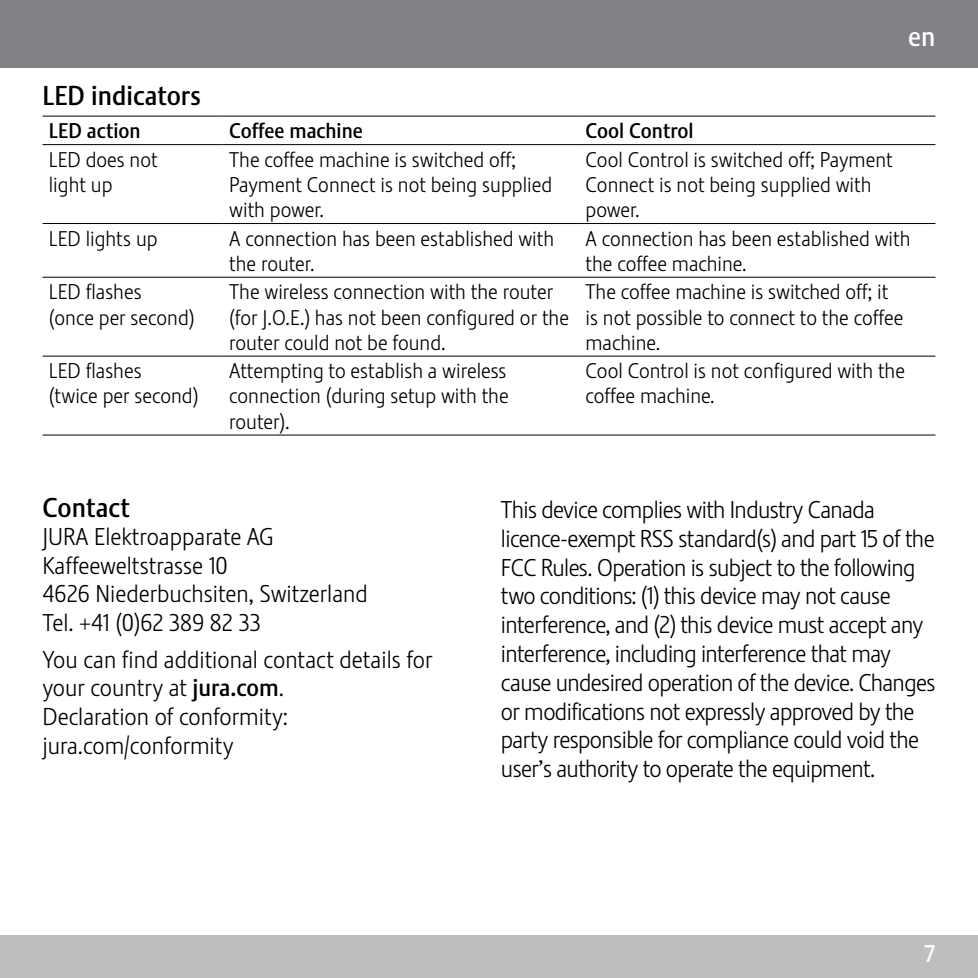
<style>
.page{position:relative;width:978px;height:978px;background:#fff}
.page>*{position:absolute;margin:0;border:0;box-sizing:border-box;transform-origin:0 0}
.t1{font:27px "Stalemate Pro 2 J Medium";color:#000}
.t2{font:27px "Stalemate Pro 2 J Medium";color:#fff}
.t3{font:24px/28.8px "Stalemate Pro 2 J Light";letter-spacing:-.025em;color:#000}
.t4{font:24px/28.5px "Stalemate Pro 2 J Light";color:#000}
.t5{font:24px "Stalemate Pro 2 J Medium";color:#fff}
.t6{font:21px/25.2px "Stalemate Pro 2 J Light";color:#000}
.t7{font:21px "Stalemate Pro 2 J Medium";color:#000}
.s1{font-family:"Stalemate Pro 2 J Medium"}
</style>
<div class="page">
<div style="left:0;top:935px;width:978px;height:43px;background:#bcbec0"></div>
<div style="left:0;top:0;width:978px;height:68px;background:#808285"></div>
<hr style="left:43px;top:116px;width:180px;height:1px;background:#000">
<hr style="left:223px;top:116px;width:356px;height:1px;background:#000">
<hr style="left:579px;top:116px;width:356px;height:1px;background:#000">
<hr style="left:43px;top:144px;width:180px;height:1px;background:#000">
<hr style="left:223px;top:144px;width:356px;height:1px;background:#000">
<hr style="left:579px;top:144px;width:356px;height:1px;background:#000">
<hr style="left:43px;top:223px;width:180px;height:1px;background:#000">
<hr style="left:223px;top:223px;width:356px;height:1px;background:#000">
<hr style="left:579px;top:223px;width:356px;height:1px;background:#000">
<hr style="left:43px;top:277px;width:180px;height:1px;background:#000">
<hr style="left:223px;top:277px;width:356px;height:1px;background:#000">
<hr style="left:579px;top:277px;width:356px;height:1px;background:#000">
<hr style="left:43px;top:356px;width:180px;height:1px;background:#000">
<hr style="left:223px;top:356px;width:356px;height:1px;background:#000">
<hr style="left:579px;top:356px;width:356px;height:1px;background:#000">
<hr style="left:43px;top:435px;width:180px;height:1px;background:#000">
<hr style="left:223px;top:435px;width:356px;height:1px;background:#000">
<hr style="left:579px;top:435px;width:356px;height:1px;background:#000">
<p class="t2" style="left:908px;top:20px;width:29px">en</p>
<p class="t1" style="left:43px;top:80px;width:160px">LED indicators</p>
<p class="t7" style="left:49px;top:118px;width:93px">LED action</p>
<p class="t7" style="left:229px;top:118px;width:135px">Coffee machine</p>
<p class="t7" style="left:585px;top:118px;width:110px">Cool Control</p>
<p class="t6" style="left:49px;top:147px;width:110px">LED does not light up</p>
<p class="t6" style="left:229px;top:147px;width:324px">The coffee machine is switched off;<br>Payment Connect is not being supplied with power.</p>
<p class="t6" style="left:585px;top:147px;width:309px">Cool Control is switched off; Payment<br>Connect is not being supplied with power.</p>
<p class="t6" style="left:49px;top:226px;width:110px">LED lights up</p>
<p class="t6" style="left:229px;top:226px;width:327px">A connection has been established with the router.</p>
<p class="t6" style="left:585px;top:226px;width:327px">A connection has been established with the coffee machine.</p>
<p class="t6" style="left:49px;top:279px;width:147px">LED flashes<br>(once per second)</p>
<p class="t6" style="left:229px;top:279px;width:341px">The wireless connection with the router (for J.O.E.) has not been configured or the router could not be found.</p>
<p class="t6" style="left:585px;top:279px;width:319px">The coffee machine is switched off; it is not possible to connect to the coffee machine.</p>
<p class="t6" style="left:49px;top:358px;width:151px">LED flashes<br>(twice per second)</p>
<p class="t6" style="left:229px;top:358px;width:281px;text-align:justify">Attempting to establish a wireless connection (during setup with the router).</p>
<p class="t6" style="left:585px;top:358px;width:321px">Cool Control is not configured with the coffee machine.</p>
<p class="t1" style="left:43px;top:491px;width:89px">Contact</p>
<p class="t4" style="left:43px;top:523px;width:327px">JURA Elektroapparate AG<br>Kaffeeweltstrasse 10<br>4626 Niederbuchsiten, Switzerland<br>Tel. +41 (0)62 389 82 33</p>
<p class="t4" style="left:43px;top:645px;width:391px">You can find additional contact details for your country at <span class="s1">jura.com</span>.<br>Declaration of conformity: jura.com/conformity</p>
<p class="t3" style="left:501px;top:495px;width:436px">This device complies with Industry Canada licence-exempt RSS standard(s) and part 15 of the FCC Rules. Operation is subject to the following two conditions: (1) this device may not cause interference, and (2) this device must accept any interference, including interference that may cause undesired operation of the device. Changes or modifications not expressly approved by the party responsible for compliance could void the user’s authority to operate the equipment.</p>
<p class="t5" style="left:924px;top:939px;width:13px">7</p>
</div>
